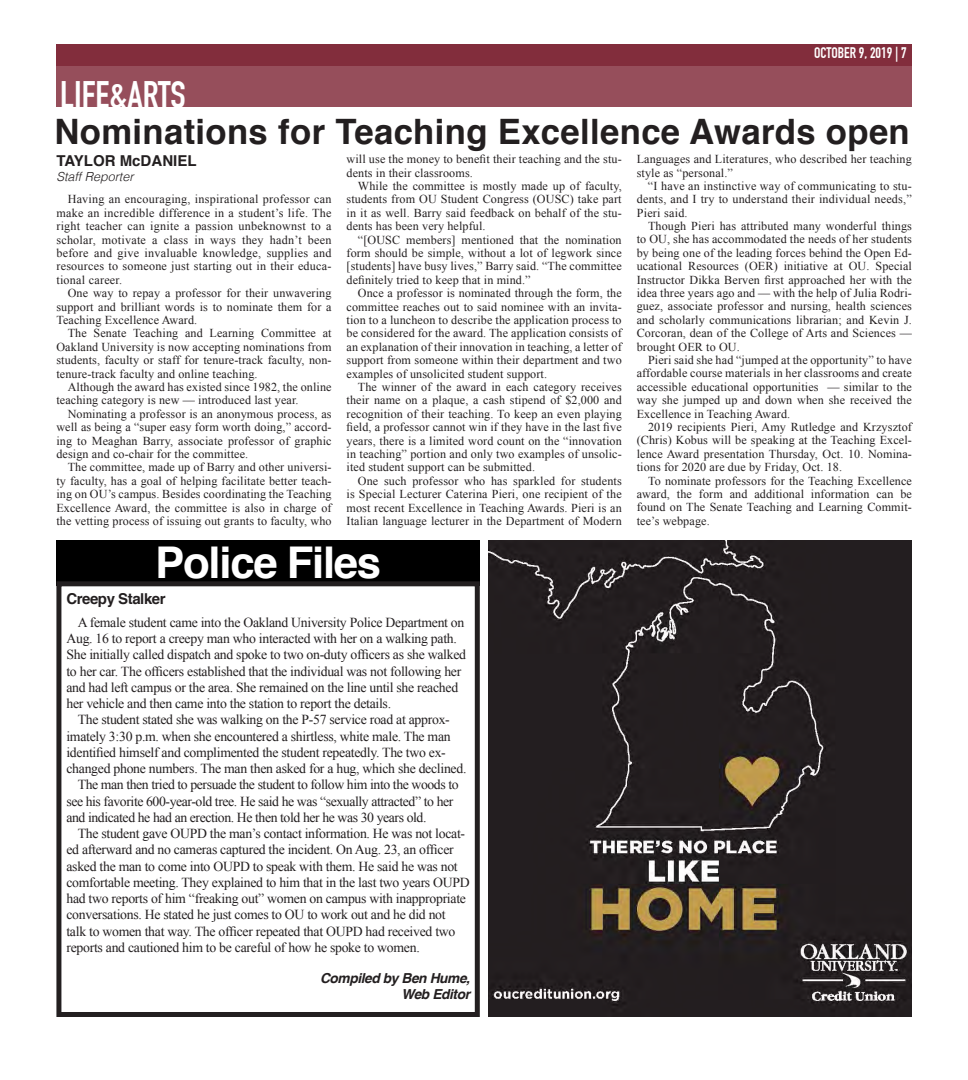
<style>
.page{position:relative;width:968px;height:1080px;background:#fff}
.page>*{position:absolute;margin:0;border:0;box-sizing:border-box;transform-origin:0 0}
.t1{font:700 43.75px "Helvetica";letter-spacing:-.03em;color:#fff}
.t2{font:700 37.5px "DIN Condensed";color:#fff}
.t3{font:700 35px "Helvetica";letter-spacing:.01em;color:#231f20}
.t4{font:700 15px "DIN Condensed";color:#fff}
.t5{font:700 15px "Helvetica";color:#231f20}
.t6{font:700 15px "Helvetica";letter-spacing:-.03em;color:#231f20}
.t7{font:13.75px/16.2px "Times New Roman";letter-spacing:-.02em;color:#231f20}
.t8{font:italic 700 13.75px "Helvetica";letter-spacing:-.03em;color:#231f20}
.t9{font:italic 300 12.5px "Helvetica";color:#231f20}
.t10{font:12.12px/13.4px "Times New Roman";letter-spacing:.01em;color:#231f20;text-align:justify}
</style>
<div class="page">
<div style="left:56px;top:55px;width:855px;height:52px;background:#964e5b"></div>
<div style="left:56px;top:44px;width:855px;height:22px;background:#822d3c"></div>
<div style="left:56px;top:540px;width:423px;height:46px;background:#000"></div>
<div style="left:56px;top:581px;width:424px;height:436px;border:5px solid #231f20"></div>
<img style="left:488px;top:540px;width:423px;height:477px">
<p class="t2" style="left:60px;top:73px;width:127px">LIFE&amp;ARTS</p>
<p class="t4" style="left:814px;top:44px;width:94px">OCTOBER 9, 2019 | 7</p>
<p class="t3" style="left:54px;top:104px;width:856px">Nominations for Teaching Excellence Awards open</p>
<p class="t5" style="left:56px;top:149px;width:142px">TAYLOR McDANIEL</p>
<p class="t9" style="left:56px;top:166px;width:79px">Staff Reporter</p>
<p class="t10" style="left:56px;top:193px;width:277px;text-indent:11px">Having an encouraging, inspirational professor can make an incredible difference in a student’s life. The right teacher can ignite a passion unbeknownst to a scholar, motivate a class in ways they hadn’t been before and give invaluable knowledge, supplies and resources to someone just starting out in their educa&shy;tional career.</p>
<p class="t10" style="left:56px;top:286px;width:277px;text-indent:11px">One way to repay a professor for their unwavering support and brilliant words is to nominate them for a Teaching Excellence Award.</p>
<p class="t10" style="left:56px;top:326px;width:277px;text-indent:11px">The Senate Teaching and Learning Committee at Oakland University is now accepting nominations from students, faculty or staff for tenure-track faculty, non&shy;tenure-track faculty and online teaching.</p>
<p class="t10" style="left:56px;top:380px;width:277px;text-indent:11px">Although the award has existed since 1982, the online teaching category is new — introduced last year.</p>
<p class="t10" style="left:56px;top:407px;width:277px;text-indent:11px">Nominating a professor is an anonymous process, as well as being a “super easy form worth doing,” accord&shy;ing to Meaghan Barry, associate professor of graphic design and co-chair for the committee.</p>
<p class="t10" style="left:56px;top:460px;width:277px;text-indent:11px">The committee, made up of Barry and other universi&shy;ty faculty, has a goal of helping facilitate better teach&shy;ing on OU’s campus. Besides coordinating the Teaching Excellence Award, the committee is also in charge of the vetting process of issuing out grants to faculty, who</p>
<p class="t10" style="left:346px;top:152px;width:276px">will use the money to benefit their teaching and the stu&shy;dents in their classrooms.</p>
<p class="t10" style="left:346px;top:179px;width:277px;text-indent:11px">While the committee is mostly made up of faculty, students from OU Student Congress (OUSC) take part in it as well. Barry said feedback on behalf of the stu&shy;dents has been very helpful.</p>
<p class="t10" style="left:346px;top:233px;width:277px;text-indent:11px">“[OUSC members] mentioned that the nomination form should be simple, without a lot of legwork since [students] have busy lives,” Barry said. “The committee definitely tried to keep that in mind.”</p>
<p class="t10" style="left:346px;top:286px;width:277px;text-indent:11px">Once a professor is nominated through the form, the committee reaches out to said nominee with an invita&shy;tion to a luncheon to describe the application process to be considered for the award. The application consists of an explanation of their innovation in teaching, a letter of support from someone within their department and two examples of unsolicited student support.</p>
<p class="t10" style="left:346px;top:380px;width:277px;text-indent:11px">The winner of the award in each category receives their name on a plaque, a cash stipend of $2,000 and recognition of their teaching. To keep an even playing field, a professor cannot win if they have in the last five years, there is a limited word count on the “innovation in teaching” portion and only two examples of unsolic&shy;ited student support can be submitted.</p>
<p class="t10" style="left:346px;top:474px;width:277px;text-indent:11px">One such professor who has sparkled for students is Special Lecturer Caterina Pieri, one recipient of the most recent Excellence in Teaching Awards. Pieri is an Italian language lecturer in the Department of Modern</p>
<p class="t1" style="left:155px;top:527px;width:227px">Police Files</p>
<p class="t6" style="left:66px;top:587px;width:101px">Creepy Stalker</p>
<p class="t7" style="left:66px;top:614px;width:401px;text-indent:11px">A female student came into the Oakland University Police Department on Aug. 16 to report a creepy man who interacted with her on a walking path.<br>She initially called dispatch and spoke to two on-duty officers as she walked to her car. The officers established that the individual was not following her and had left campus or the area. She remained on the line until she reached her vehicle and then came into the station to report the details.</p>
<p class="t7" style="left:66px;top:711px;width:401px;text-indent:11px">The student stated she was walking on the P-57 service road at approx&shy;imately 3:30 p.m. when she encountered a shirtless, white male. The man identified himself and complimented the student repeatedly. The two ex&shy;changed phone numbers. The man then asked for a hug, which she declined.</p>
<p class="t7" style="left:66px;top:776px;width:394px;text-indent:11px">The man then tried to persuade the student to follow him into the woods to see his favorite 600-year-old tree. He said he was “sexually attracted” to her and indicated he had an erection. He then told her he was 30 years old.</p>
<p class="t7" style="left:66px;top:825px;width:405px;text-indent:11px">The student gave OUPD the man’s contact information. He was not locat&shy;ed afterward and no cameras captured the incident. On Aug. 23, an officer asked the man to come into OUPD to speak with them. He said he was not comfortable meeting. They explained to him that in the last two years OUPD had two reports of him “freaking out” women on campus with inappropriate conversations. He stated he just comes to OU to work out and he did not<br>talk to women that way. The officer repeated that OUPD had received two reports and cautioned him to be careful of how he spoke to women.</p>
<p class="t8" style="left:320px;top:967px;width:151px">Compiled by Ben Hume,</p>
<p class="t8" style="left:401px;top:983px;width:70px">Web Editor</p>
<p class="t10" style="left:636px;top:152px;width:277px">Languages and Literatures, who described her teaching style as “personal.”</p>
<p class="t10" style="left:636px;top:179px;width:277px;text-indent:11px">“I have an instinctive way of communicating to stu&shy;dents, and I try to understand their individual needs,” Pieri said.</p>
<p class="t10" style="left:636px;top:219px;width:277px;text-indent:11px">Though Pieri has attributed many wonderful things to OU, she has accommodated the needs of her students by being one of the leading forces behind the Open Ed&shy;ucational Resources (OER) initiative at OU. Special Instructor Dikka Berven first approached her with the idea three years ago and — with the help of Julia Rodri&shy;guez, associate professor and nursing, health sciences and scholarly communications librarian; and Kevin J.<br>Corcoran, dean of the College of Arts and Sciences — brought OER to OU.</p>
<p class="t10" style="left:636px;top:353px;width:277px;text-indent:11px">Pieri said she had “jumped at the opportunity” to have affordable course materials in her classrooms and create accessible educational opportunities — similar to the way she jumped up and down when she received the Excellence in Teaching Award.</p>
<p class="t10" style="left:636px;top:420px;width:277px;text-indent:11px">2019 recipients Pieri, Amy Rutledge and Krzysztof (Chris) Kobus will be speaking at the Teaching Excel&shy;lence Award presentation Thursday, Oct. 10. Nomina&shy;tions for 2020 are due by Friday, Oct. 18.</p>
<p class="t10" style="left:636px;top:474px;width:277px;text-indent:11px">To nominate professors for the Teaching Excellence award, the form and additional information can be found on The Senate Teaching and Learning Commit&shy;tee’s webpage.</p>
</div>
